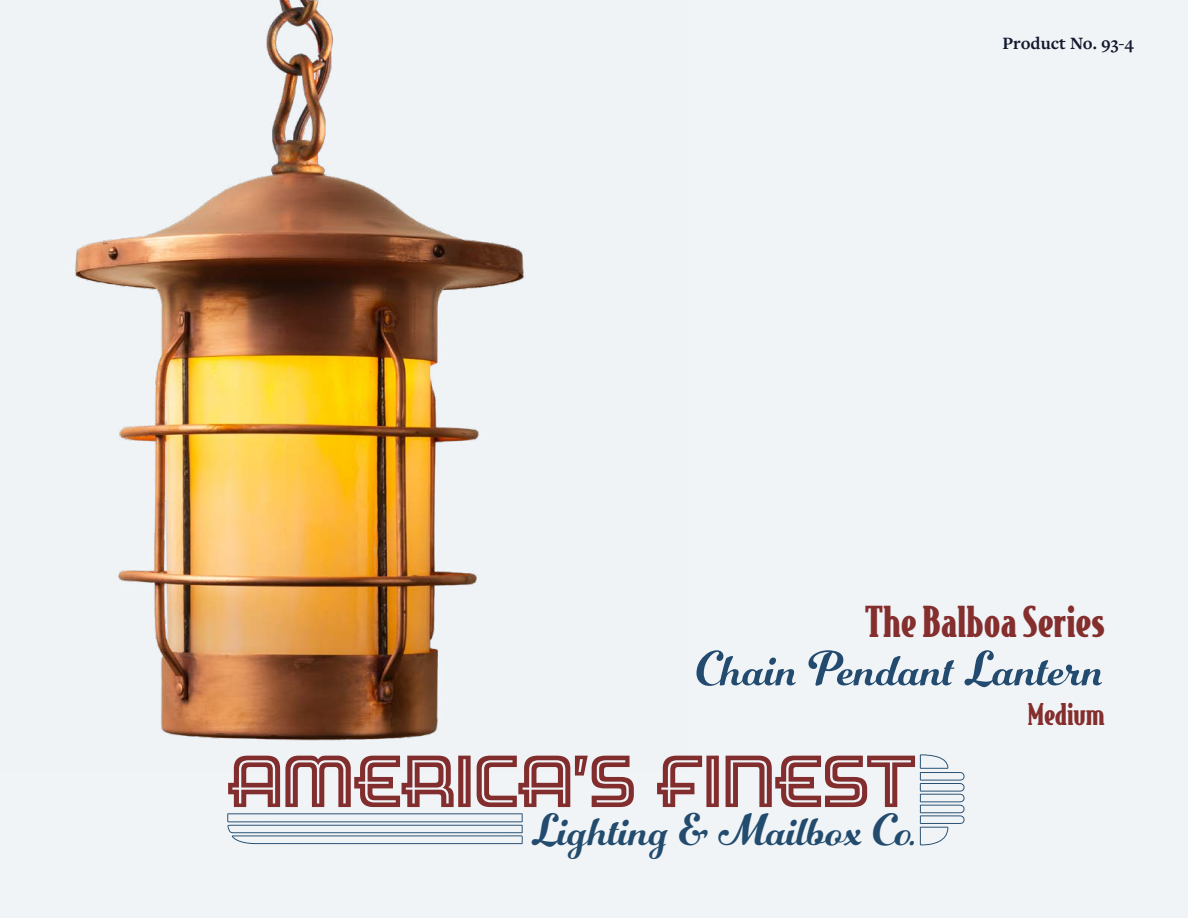
<style>
.page{position:relative;width:1188px;height:918px;background:#f1f4f7}
.page>*{position:absolute;margin:0;border:0;box-sizing:border-box;transform-origin:0 0}
.t1{font:70.8px "Hotel";letter-spacing:-.005em;color:#832e2e}
.t2{font:51px "Number Five Smooth";color:#224b6f}
.t3{font:46.95px "Number Five Smooth";color:#224b6e}
.t4{font:900 40.5px "Bodega Serif";color:#842e2e}
.t5{font:900 28.5px "Bodega Serif";color:#842e2e}
.t6{font:700 18px "Freight Text Pro";color:#131a2d}
</style>
<div class="page">
<svg style="left:227px;top:813px;width:296px;height:31px"></svg>
<svg style="left:920px;top:754px;width:45px;height:91px"></svg>
<img style="left:75px;top:0;width:451px;height:741px">
<p class="t6" style="left:1002px;top:31px;width:133px">Product No. 93-4</p>
<p class="t4" style="left:865px;top:595px;width:241px">The Balboa Series</p>
<p class="t2" style="left:696px;top:638px;width:410px">Chain Pendant Lantern</p>
<h1 class="t1" style="left:227px;top:744px;width:691px">AMERICA’S FINEST</h1>
<p class="t3" style="left:532px;top:801px;width:386px">Lighting &amp; Mailbox Co.</p>
<p class="t5" style="left:1028px;top:695px;width:78px">Medium</p>
</div>
